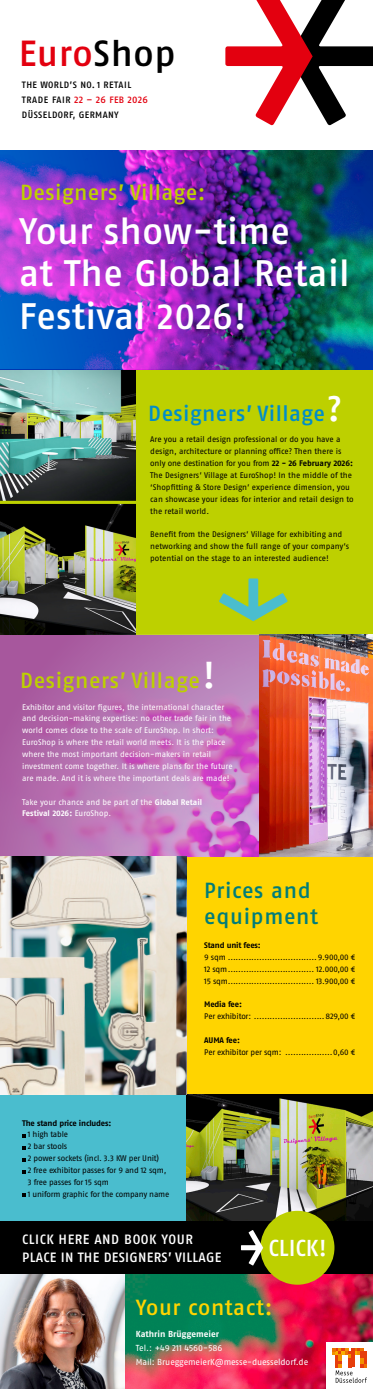
<style>
.page{position:relative;width:373px;height:1389px;background:#fff}
.page>*{position:absolute;margin:0;border:0;box-sizing:border-box;transform-origin:0 0}
.t1{font:500 36.88px/42.5px "Fago Pro";letter-spacing:.005em;color:#fff}
.t2{font:500 36.31px "Fago Pro";letter-spacing:.02em;color:#e3000f}
.t3{font:500 23.06px "Fago Pro";letter-spacing:-.005em;color:#fff}
.t4{font:500 21.88px "Fago Pro";letter-spacing:.02em;color:#bdd000}
.t5{font:500 21.88px "Fago Pro";letter-spacing:.015em;color:#008dc9}
.t6{font:500 21.88px/26.2px "Fago Pro";letter-spacing:.03em;color:#007d79}
.t7{font:500 21.88px "Fago Pro";letter-spacing:.025em;color:#ffd400}
.t8{font:500 13.5px "Fago Pro";letter-spacing:.02em;color:#fff}
.t9{font:500 13.5px "Fago Pro";letter-spacing:.04em;color:#fff}
.t10{font:500 9.19px/14.8px "Fago Pro";letter-spacing:.04em;color:#000}
.t11{font:8.75px "Fago Pro";letter-spacing:-.01em;color:#fff}
.t12{font:700 8.75px "Fago Pro";letter-spacing:-.005em;color:#fff}
.t13{font:8.12px/11.9px "Fago Pro";letter-spacing:-.01em;color:#000}
.t14{font:8.12px/11.9px "Fago Pro";letter-spacing:-.005em;color:#fff}
.t15{font:700 8.12px "Fago Pro";letter-spacing:-.02em;color:#000}
.t16{font:700 8.12px "Fago Pro";letter-spacing:-.005em;color:#fff}
.s1{color:#000}
.s2{font-size:9.56px;color:#e3000f}
.s3{color:#e3000f}
.s4{font-size:35.62px;color:#fff}
.s5{font-weight:700}
.s6{font-size:37.5px;color:#fff}
.s7{font-weight:400}
</style>
<div class="page">
<div style="left:0;top:1095px;width:372px;height:149px;background:#4abdce"></div>
<img style="left:124px;top:1274px;width:248px;height:115px">
<div style="left:0;top:856px;width:372px;height:239px;background:#ffd400"></div>
<div style="left:0;top:369px;width:372px;height:266px;background:#bdd000"></div>
<img style="left:186px;top:1095px;width:186px;height:126px">
<img style="left:0;top:369px;width:135px;height:266px">
<div style="left:0;top:1221px;width:372px;height:53px;background:#000"></div>
<img style="left:0;top:635px;width:259px;height:221px">
<img style="left:259px;top:635px;width:113px;height:221px">
<img style="left:0;top:1274px;width:124px;height:115px">
<img style="left:0;top:856px;width:186px;height:239px">
<img style="left:237px;top:150px;width:135px;height:219px">
<img style="left:0;top:150px;width:237px;height:219px">
<div style="left:326px;top:1342px;width:46px;height:47px;background:#fff"></div>
<svg style="left:332px;top:1348px;width:34px;height:35px"></svg>
<div style="left:260px;top:1211px;width:74px;height:73px;background:#bdd000;border-radius:50%"></div>
<svg style="left:241px;top:1230px;width:22px;height:35px"></svg>
<svg style="left:225px;top:0;width:147px;height:126px"></svg>
<hr style="left:0;top:501px;width:138px;height:3px;background:#bdd000">
<svg style="left:219px;top:578px;width:68px;height:43px"></svg>
<p class="t2" style="left:19px;top:32px;width:158px">Euro<span class="s1">Shop</span></p>
<p class="t10" style="left:22px;top:78px;width:127px">THE WORLD’S NO. 1 RETAIL<br>TRADE FAIR <span class="s2">22</span> <span class="s3">–</span> <span class="s2">26</span> <span class="s3">FEB</span> <span class="s2">2026<br></span>DÜSSELDORF, GERMANY</p>
<p class="t4" style="left:20px;top:179px;width:186px">Designers’ Village:</p>
<p class="t1" style="left:19px;top:209px;width:272px">Your show-time</p>
<p class="t1" style="left:19px;top:252px;width:331px">at The Global Retail<br>Festival 2026!</p>
<p class="t5" style="left:148px;top:400px;width:195px">Designers’ Village<span class="s4">?</span></p>
<p class="t13" style="left:150px;top:433px;width:191px">Are you a retail design professional or do you have a</p>
<p class="t13" style="left:150px;top:445px;width:204px">design, architecture or planning office? Then there is only one destination for you from <span class="s5">22 - 26 February 2026:<br></span>The Designers’ Village at EuroShop! In the middle of the ‘Shopfitting &amp; Store Design’ experience dimension, you can showcase your ideas for interior and retail design to the retail world.</p>
<p class="t13" style="left:150px;top:528px;width:200px">Benefit from the Designers’ Village for exhibiting and networking and show the full range of your company’s potential on the stage to an interested audience!</p>
<p class="t4" style="left:20px;top:668px;width:197px">Designers’ Village<span class="s6">!</span></p>
<p class="t14" style="left:22px;top:701px;width:203px">Exhibitor and visitor figures, the international character</p>
<p class="t14" style="left:22px;top:713px;width:210px">and decision-making expertise: no other trade fair in the world comes close to the scale of EuroShop. In short:</p>
<p class="t14" style="left:22px;top:736px;width:204px">EuroShop is where the retail world meets. It is the place where the most important decision-makers in retail</p>
<p class="t14" style="left:22px;top:760px;width:211px">investment come together. It is where plans for the future are made. And it is where the important deals are made!</p>
<p class="t14" style="left:22px;top:796px;width:181px">Take your chance and be part of the <span class="s5">Global Retail</span></p>
<p class="t16" style="left:22px;top:809px;width:90px">Festival 2026: <span class="s7">EuroShop.</span></p>
<p class="t6" style="left:204px;top:877px;width:115px">Prices and equipment</p>
<p class="t15" style="left:204px;top:940px;width:58px">Stand unit fees:</p>
<p class="t13" style="left:204px;top:951px;width:152px">9 sqm ..................................9.900,00 €</p>
<p class="t13" style="left:204px;top:963px;width:152px">12 sqm................................. 12.000,00 €</p>
<p class="t13" style="left:204px;top:975px;width:152px">15 sqm................................. 13.900,00 €</p>
<p class="t15" style="left:204px;top:999px;width:39px">Media fee:</p>
<p class="t13" style="left:204px;top:1010px;width:152px">Per exhibitor: ...........................829,00 €</p>
<p class="t15" style="left:204px;top:1035px;width:37px">AUMA fee:</p>
<p class="t13" style="left:204px;top:1046px;width:152px">Per exhibitor per sqm: ..................0,60 €</p>
<p class="t15" style="left:22px;top:1118px;width:90px">The stand price includes:</p>
<p class="t13" style="left:28px;top:1128px;width:42px">1 high table</p>
<p class="t13" style="left:28px;top:1140px;width:41px">2 bar stools</p>
<p class="t13" style="left:28px;top:1152px;width:132px">2 power sockets (incl. 3.3 KW per Unit)</p>
<p class="t13" style="left:28px;top:1164px;width:140px">2 free exhibitor passes for 9 and 12 sqm,</p>
<p class="t13" style="left:28px;top:1176px;width:82px">3 free passes for 15 sqm</p>
<p class="t13" style="left:28px;top:1188px;width:143px">1 uniform graphic for the company name</p>
<p class="t9" style="left:22px;top:1230px;width:172px">CLICK HERE AND BOOK YOUR</p>
<p class="t8" style="left:22px;top:1249px;width:200px">PLACE IN THE DESIGNERS’ VILLAGE</p>
<p class="t3" style="left:268px;top:1233px;width:60px">CLICK!</p>
<p class="t7" style="left:135px;top:1294px;width:138px">Your contact:</p>
<p class="t12" style="left:136px;top:1329px;width:85px">Kathrin Brüggemeier</p>
<p class="t11" style="left:136px;top:1343px;width:88px">Tel.: +49 211 4560-586</p>
<p class="t11" style="left:136px;top:1356px;width:174px">Mail: BrueggemeierK@messe-duesseldorf.de</p>
</div>
